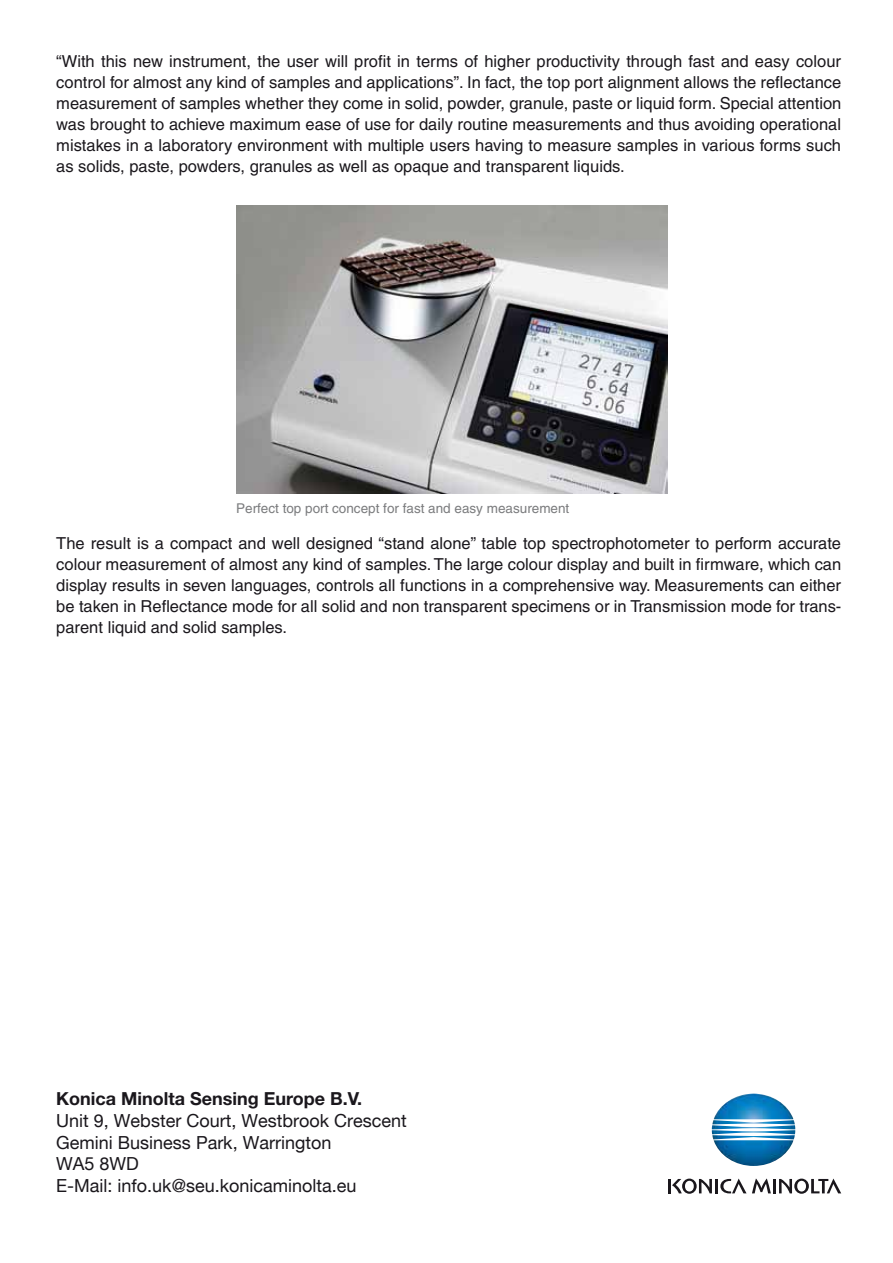
<style>
.page{position:relative;width:893px;height:1263px;background:#fff}
.page>*{position:absolute;margin:0;border:0;box-sizing:border-box;transform-origin:0 0}
.t1{font:18px/21.6px "Helvetica KM";color:#1a171c}
.t2{font:700 18px "Helvetica KM";color:#1a171c}
.t3{font:16.5px/21px "Helvetica";color:#1a171c;text-align:justify}
.t4{font:13.5px "Helvetica";color:#7b7c7e}
</style>
<div class="page">
<img style="left:712px;top:1094px;width:83px;height:72px">
<hr style="left:668px;top:1179px;width:3px;height:14px;background:#1a171c">
<hr style="left:715px;top:1179px;width:3px;height:14px;background:#1a171c">
<hr style="left:773px;top:1179px;width:3px;height:14px;background:#1a171c">
<svg style="left:720px;top:1178px;width:26px;height:15px"></svg>
<svg style="left:672px;top:1178px;width:40px;height:16px"></svg>
<svg style="left:779px;top:1178px;width:62px;height:16px"></svg>
<svg style="left:752px;top:1178px;width:19px;height:15px"></svg>
<img style="left:236px;top:206px;width:431px;height:287px">
<p class="t3" style="left:56px;top:50px;width:787px">“With this new instrument, the user will profit in terms of higher productivity through fast and easy colour control for almost any kind of samples and applications”. In fact, the top port alignment allows the reflectance measurement of samples whether they come in solid, powder, granule, paste or liquid form. Special attention was brought to achieve maximum ease of use for daily routine measurements and thus avoiding operational mistakes in a laboratory environment with multiple users having to measure samples in various forms such as solids, paste, powders, granules as well as opaque and transparent liquids.</p>
<p class="t4" style="left:236px;top:500px;width:335px">Perfect top port concept for fast and easy measurement</p>
<p class="t3" style="left:56px;top:533px;width:786px">The result is a compact and well designed “stand alone” table top spectrophotometer to perform accurate colour measurement of almost any kind of samples. The large colour display and built in firmware, which can display results in seven languages, controls all functions in a comprehensive way. Measurements can either be taken in Reflectance mode for all solid and non transparent specimens or in Transmission mode for trans&shy;parent liquid and solid samples.</p>
<p class="t2" style="left:56px;top:1088px;width:307px">Konica Minolta Sensing Europe B.V.</p>
<p class="t1" style="left:56px;top:1110px;width:352px">Unit 9, Webster Court, Westbrook Crescent<br>Gemini Business Park, Warrington<br>WA5 8WD<br>E-Mail: info.uk@seu.konicaminolta.eu</p>
</div>
